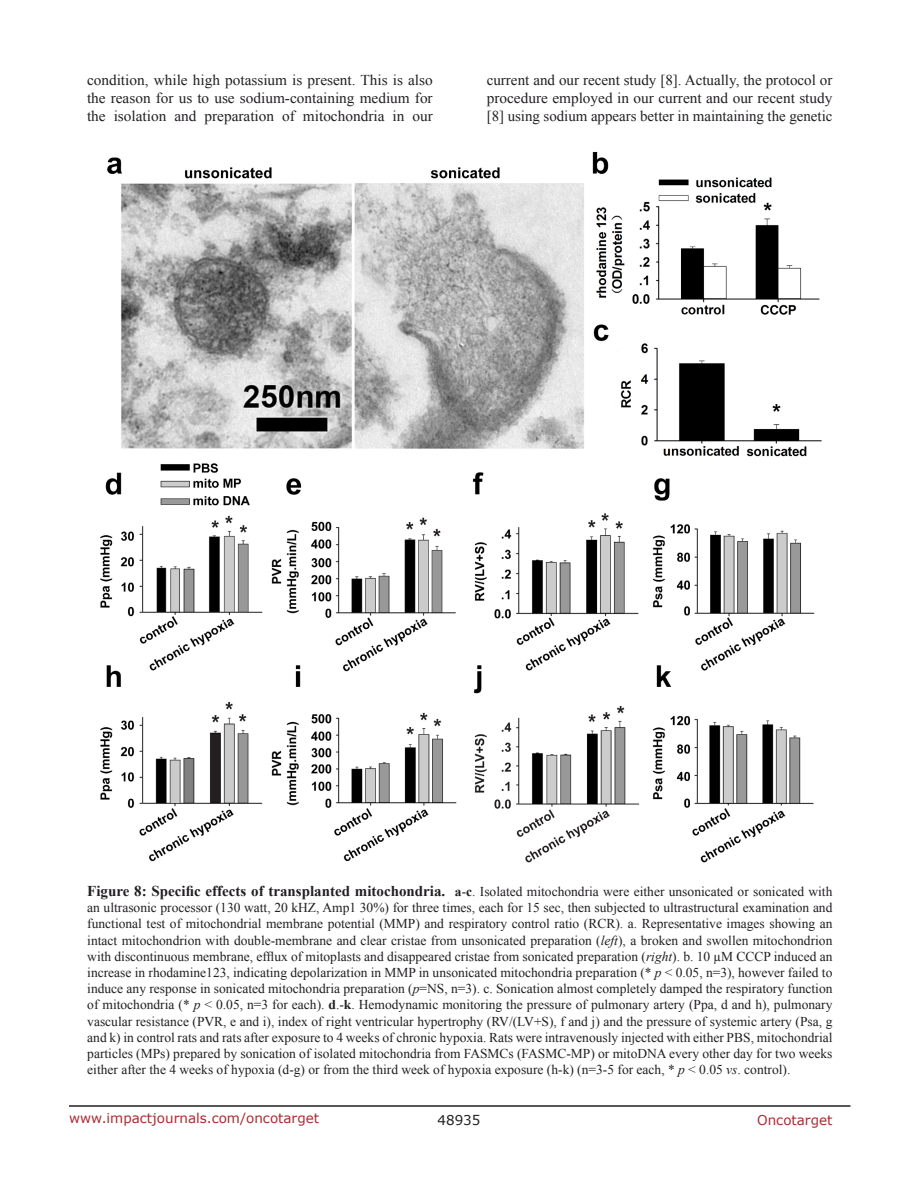
<style>
.page{position:relative;width:918px;height:1188px;background:#fff}
.page>*{position:absolute;margin:0;border:0;box-sizing:border-box;transform-origin:0 0}
.BodyText{font:15px/18px "Times New Roman";color:#221f22;text-align:justify}
.FigureText{font:13.5px/16.2px "Times New Roman";color:#221f22;text-align:justify}
.t1{font:13.5px "Verdana";color:#ac2b31}
.t2{font:13.5px "Verdana";color:#221f22}
.s1{font-weight:700;font-size:15px}
.s2{font-weight:700}
.s3{font-style:italic}
</style>
<div class="page">
<hr style="left:69px;top:1105px;width:781px;height:2px;background:#231f20">
<img style="left:100px;top:152px;width:722px;height:711px">
<p class="BodyText" style="left:87px;top:71px;width:347px">condition, while high potassium is present. This is also the reason for us to use sodium-containing medium for the isolation and preparation of mitochondria in our</p>
<p class="BodyText" style="left:487px;top:71px;width:347px">current and our recent study [8]. Actually, the protocol or procedure employed in our current and our recent study [8] using sodium appears better in maintaining the genetic</p>
<p class="FigureText" style="left:87px;top:883px;width:747px"><span class="s1">Figure 8: Specific effects of transplanted mitochondria.</span> <span class="s2">a</span>-<span class="s2">c</span>. Isolated mitochondria were either unsonicated or sonicated with an ultrasonic processor (130 watt, 20 kHZ, Amp1 30%) for three times, each for 15 sec, then subjected to ultrastructural examination and functional test of mitochondrial membrane potential (MMP) and respiratory control ratio (RCR). a. Representative images showing an intact mitochondrion with double-membrane and clear cristae from unsonicated preparation (<span class="s3">left</span>), a broken and swollen mitochondrion with discontinuous membrane, efflux of mitoplasts and disappeared cristae from sonicated preparation (<span class="s3">right</span>). b. 10 µM CCCP induced an increase in rhodamine123, indicating depolarization in MMP in unsonicated mitochondria preparation (* <span class="s3">p</span> &lt; 0.05, n=3), however failed to induce any response in sonicated mitochondria preparation (<span class="s3">p</span>=NS, n=3). c. Sonication almost completely damped the respiratory function of mitochondria (* <span class="s3">p</span> &lt; 0.05, n=3 for each). <span class="s2">d</span>.-<span class="s2">k</span>. Hemodynamic monitoring the pressure of pulmonary artery (Ppa, d and h), pulmonary vascular resistance (PVR, e and i), index of right ventricular hypertrophy (RV/(LV+S), f and j) and the pressure of systemic artery (Psa, g and k) in control rats and rats after exposure to 4 weeks of chronic hypoxia. Rats were intravenously injected with either PBS, mitochondrial particles (MPs) prepared by sonication of isolated mitochondria from FASMCs (FASMC-MP) or mitoDNA every other day for two weeks either after the 4 weeks of hypoxia (d-g) or from the third week of hypoxia exposure (h-k) (n=3-5 for each, * <span class="s3">p</span> &lt; 0.05 <span class="s3">vs</span>. control).</p>
<p class="t1" style="left:69px;top:1109px;width:252px">www.impactjournals.com/oncotarget</p>
<p class="t2" style="left:438px;top:1111px;width:44px">48935</p>
<p class="t1" style="left:757px;top:1111px;width:77px">Oncotarget</p>
</div>
